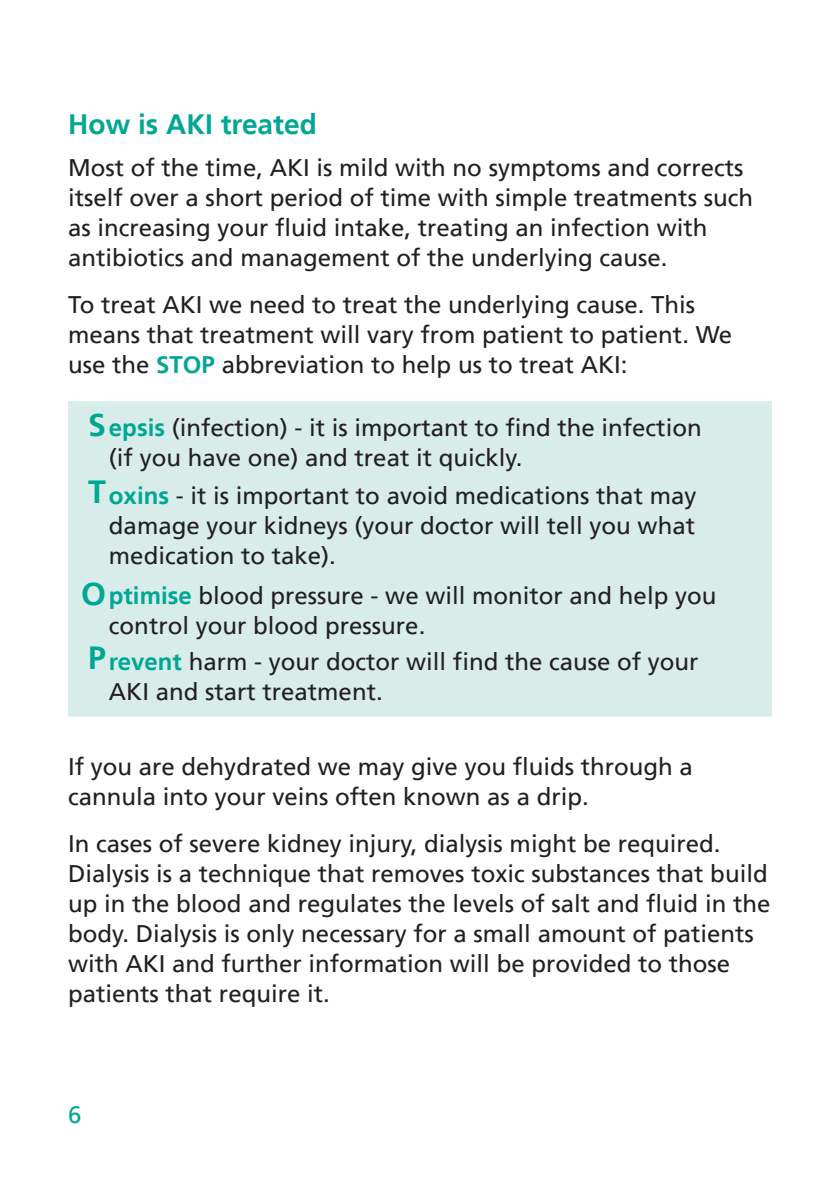
<style>
.page{position:relative;width:840px;height:1191px;background:#fff}
.page>*{position:absolute;margin:0;border:0;box-sizing:border-box;transform-origin:0 0}
.Body_Text{font:700 32px "Frutiger LT";color:#00a794}
.Main_Headings{font:700 28px "Frutiger LT";color:#00a794}
.Body_Text-2{font:24px/30px "Frutiger LT";color:#231f20}
.t1{font:24px "Frutiger LT";color:#00a794}
.s1{font-weight:700;color:#00a794}
</style>
<div class="page">
<div style="left:68px;top:401px;width:703px;height:315px;background:#d8edea"></div>
<p class="Main_Headings" style="left:68px;top:108px;width:250px">How is AKI treated</p>
<p class="Body_Text-2" style="left:68px;top:153px;width:686px">Most of the time, AKI is mild with no symptoms and corrects itself over a short period of time with simple treatments such as increasing your fluid intake, treating an infection with antibiotics and management of the underlying cause.</p>
<p class="Body_Text-2" style="left:68px;top:290px;width:665px">To treat AKI we need to treat the underlying cause. This means that treatment will vary from patient to patient. We use the <span class="s1">STOP</span> abbreviation to help us to treat AKI:</p>
<p class="Body_Text" style="left:88px;top:406px;width:19px">S</p>
<p class="Body_Text-2" style="left:109px;top:413px;width:594px"><span class="s1">epsis</span> (infection) - it is important to find the infection (if you have one) and treat it quickly.</p>
<p class="Body_Text-2" style="left:109px;top:480px;width:588px;text-align:justify"><span class="s1">oxins</span> - it is important to avoid medications that may damage your kidneys (your doctor will tell you what medication to take).</p>
<p class="Body_Text-2" style="left:109px;top:580px;width:608px"><span class="s1">ptimise</span> blood pressure - we will monitor and help you control your blood pressure.</p>
<p class="Body_Text-2" style="left:109px;top:646px;width:591px"><span class="s1">revent</span> harm - your doctor will find the cause of your<br>AKI and start treatment.</p>
<p class="Body_Text" style="left:88px;top:473px;width:19px">T</p>
<p class="Body_Text" style="left:81px;top:575px;width:26px">O</p>
<p class="Body_Text" style="left:88px;top:639px;width:19px">P</p>
<p class="Body_Text-2" style="left:68px;top:751px;width:626px">If you are dehydrated we may give you fluids through a cannula into your veins often known as a drip.</p>
<p class="Body_Text-2" style="left:68px;top:828px;width:703px">In cases of severe kidney injury, dialysis might be required.<br>Dialysis is a technique that removes toxic substances that build up in the blood and regulates the levels of salt and fluid in the body. Dialysis is only necessary for a small amount of patients with AKI and further information will be provided to those patients that require it.</p>
<p class="t1" style="left:68px;top:1101px;width:15px">6</p>
</div>
